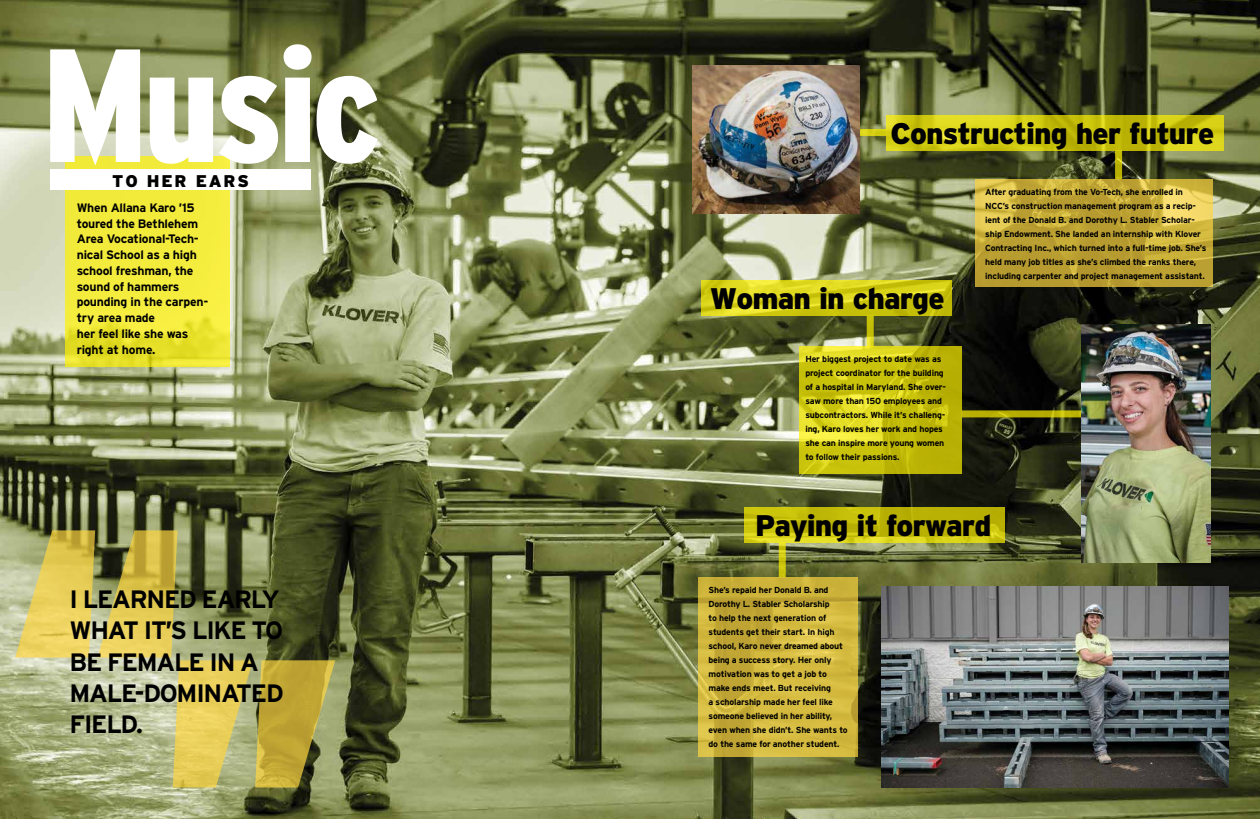
<style>
.page{position:relative;width:1260px;height:819px;background:#fff}
.page>*{position:absolute;margin:0;border:0;box-sizing:border-box;transform-origin:0 0}
.t1{font:900 condensed 160.83px "Interstate";letter-spacing:-.03em;color:#fff}
.t2{font:900 29.75px "Interstate";letter-spacing:-.03em;color:#000}
.t3{font:700 25.11px/31.4px "Interstate";letter-spacing:-.05em;color:#000}
.t4{font:900 16.97px "Interstate";letter-spacing:.105em;color:#000}
.t5{font:700 12.25px/15.8px "Interstate";letter-spacing:-.02em;color:#000}
.t6{font:700 8.75px/14px "Interstate";letter-spacing:-.02em;color:#000}
</style>
<div class="page">
<img style="left:0;top:0;width:1260px;height:819px">
<svg style="left:66px;top:156px;width:164px;height:211px;fill:#f3eb3b"></svg>
<svg style="left:976px;top:179px;width:237px;height:108px;fill:#bba032"></svg>
<svg style="left:799px;top:347px;width:163px;height:127px"></svg>
<svg style="left:886px;top:115px;width:337px;height:36px"></svg>
<svg style="left:702px;top:280px;width:250px;height:36px"></svg>
<svg style="left:860px;top:129px;width:26px;height:7px"></svg>
<svg style="left:962px;top:410px;width:119px;height:7px"></svg>
<svg style="left:1115px;top:151px;width:7px;height:28px"></svg>
<svg style="left:867px;top:316px;width:7px;height:31px"></svg>
<svg style="left:779px;top:542px;width:7px;height:35px"></svg>
<svg style="left:698px;top:577px;width:160px;height:179px;fill:#d2b83d"></svg>
<svg style="left:744px;top:507px;width:260px;height:35px;fill:#beb605"></svg>
<svg style="left:15px;top:530px;width:320px;height:258px"></svg>
<img style="left:692px;top:66px;width:168px;height:148px">
<img style="left:881px;top:586px;width:347px;height:202px">
<img style="left:1082px;top:324px;width:129px;height:238px">
<div style="left:50px;top:170px;width:261px;height:20px;background:#fff"></div>
<h1 class="t1" style="left:42px;top:16px;width:341px">Music</h1>
<h3 class="t4" style="left:112px;top:171px;width:138px">TO HER EARS</h3>
<h3 class="t5" style="left:77px;top:200px;width:133px">When Allana Karo ’15 toured the Bethlehem<br>Area Vocational-Tech&shy;nical School as a high school freshman, the sound of hammers pounding in the carpen&shy;try area made<br>her feel like she was right at home.</h3>
<h3 class="t3" style="left:70px;top:583px;width:216px">I LEARNED EARLY<br>WHAT IT’S LIKE TO<br>BE FEMALE IN A<br>MALE-DOMINATED<br>FIELD.</h3>
<h2 class="t2" style="left:891px;top:116px;width:325px">Constructing her future</h2>
<h2 class="t2" style="left:710px;top:282px;width:236px">Woman in charge</h2>
<p class="t6" style="left:805px;top:352px;width:142px">Her biggest project to date was as project coordinator for the building of a hospital in Maryland. She over&shy;saw more than 150 employees and subcontractors. While it’s challeng&shy;ing, Karo loves her work and hopes she can inspire more young women to follow their passions.</p>
<p class="t6" style="left:985px;top:185px;width:223px">After graduating from the Vo-Tech, she enrolled in NCC’s construction management program as a recip&shy;ient of the Donald B. and Dorothy L. Stabler Scholar&shy;ship Endowment. She landed an internship with Klover Contracting Inc., which turned into a full-time job. She’s held many job titles as she’s climbed the ranks there, including carpenter and project management assistant.</p>
<h2 class="t2" style="left:755px;top:508px;width:238px">Paying it forward</h2>
<p class="t6" style="left:709px;top:583px;width:141px">She’s repaid her Donald B. and<br>Dorothy L. Stabler Scholarship<br>to help the next generation of students get their start. In high school, Karo never dreamed about being a success story. Her only motivation was to get a job to make ends meet. But receiving<br>a scholarship made her feel like someone believed in her ability, even when she didn’t. She wants to do the same for another student.</p>
</div>
